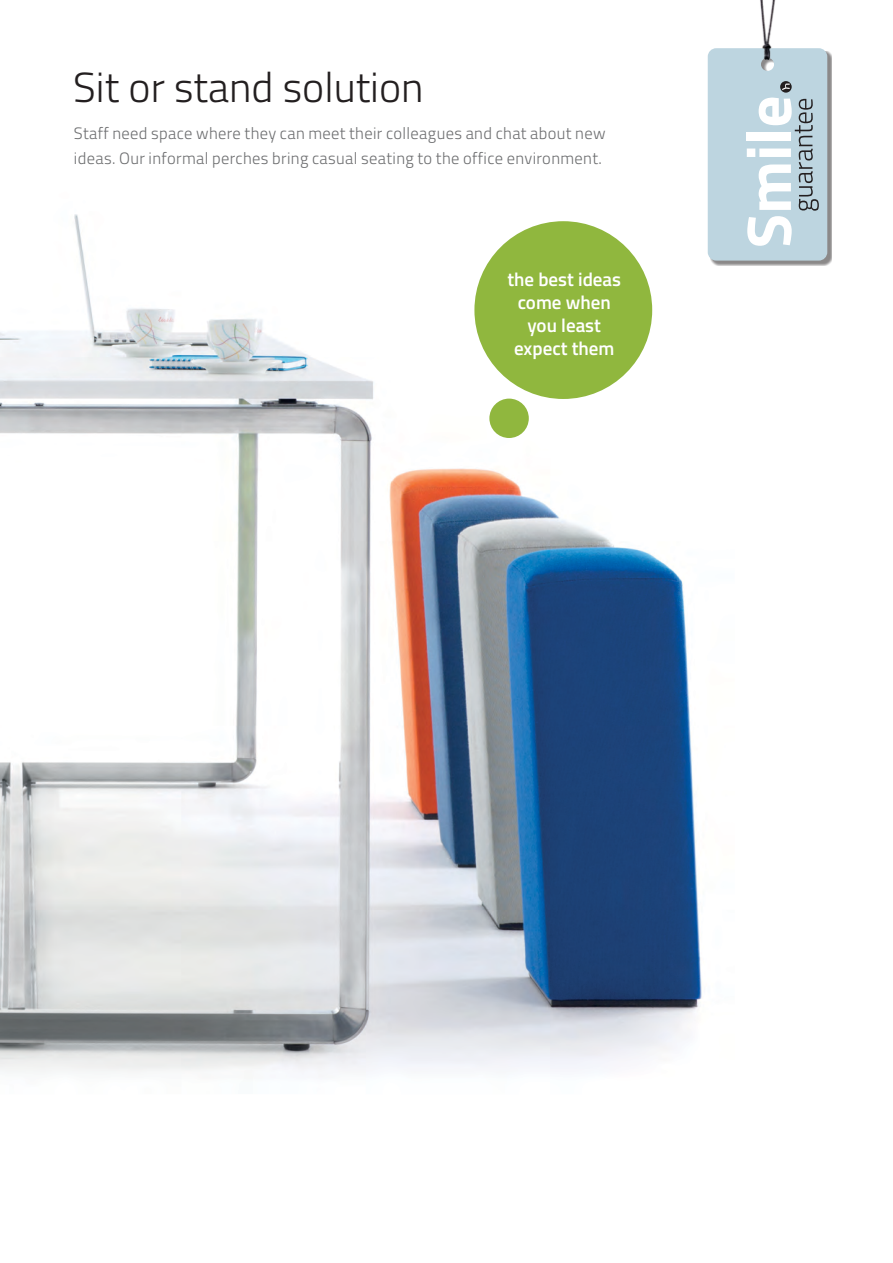
<style>
.page{position:relative;width:893px;height:1263px;background:#fff}
.page>*{position:absolute;margin:0;border:0;box-sizing:border-box;transform-origin:0 0}
.t1{font:300 42px "Titillium Web";color:#231f20}
.t2{font:600 19.05px/23.1px "Titillium Web";color:#fff;text-align:center}
.t3{font:300 16.5px/25px "Titillium Web";letter-spacing:.02em;color:#6d6e70}
</style>
<div class="page">
<img style="left:0;top:173px;width:708px;height:899px">
<div style="left:474px;top:221px;width:178px;height:178px;background:#90b73e;border-radius:50%"></div>
<div style="left:489px;top:399px;width:40px;height:39px;background:#90b73e;border-radius:50%"></div>
<div style="left:710px;top:51px;width:122px;height:215px;background:#231f20;opacity:.53"></div>
<svg style="left:708px;top:48px;width:119px;height:213px;background:#c1d5de"></svg>
<img style="left:750px;top:0;width:31px;height:62px">
<h1 class="t1" style="left:73px;top:55px;width:352px">Sit or stand solution</h1>
<p class="t3" style="left:74px;top:120px;width:533px">Staff need space where they can meet their colleagues and chat about new ideas. Our informal perches bring casual seating to the office environment.</p>
<p class="t2" style="left:507px;top:267px;width:115px">the best ideas come when you least expect them</p>
</div>
